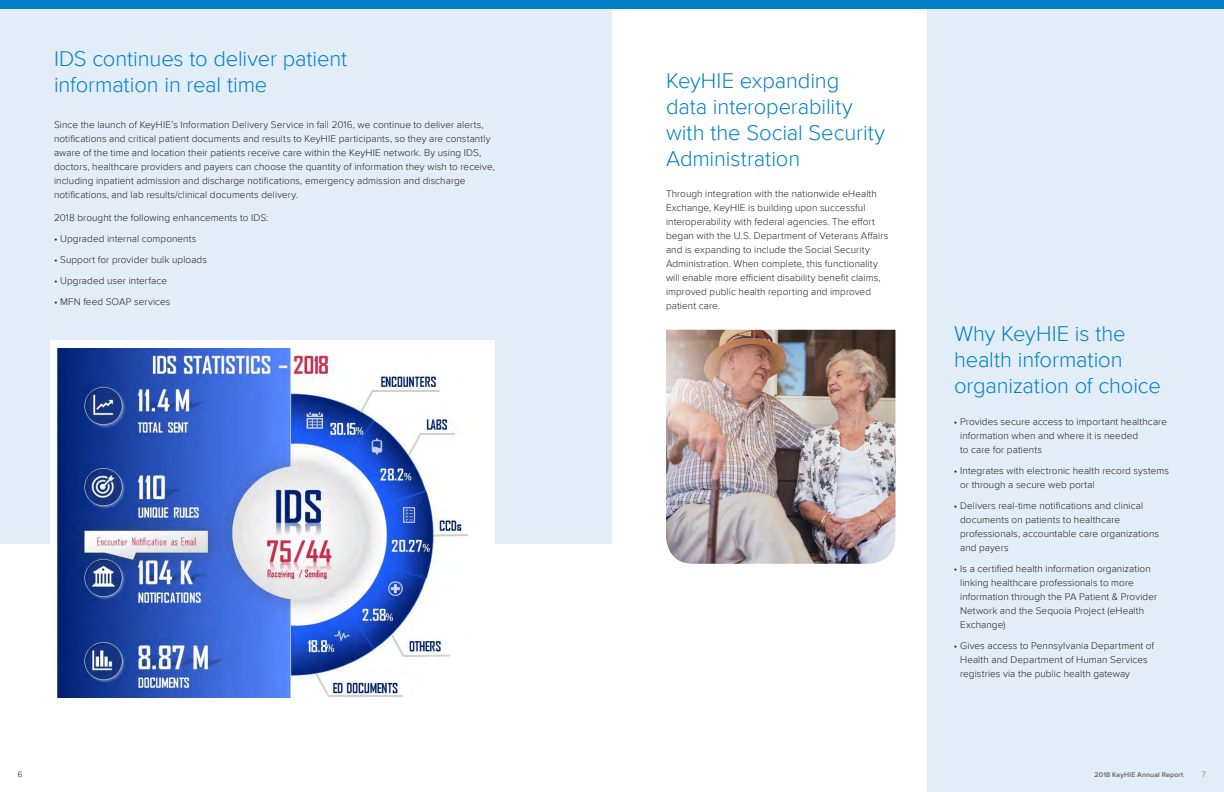
<style>
.page{position:relative;width:1224px;height:792px;background:#fff}
.page>*{position:absolute;margin:0;border:0;box-sizing:border-box;transform-origin:0 0}
.t1{font:300 22px/26px "Proxima Nova";letter-spacing:-.005em;color:#0081c7}
.t2{font:300 10px/14px "Proxima Nova";letter-spacing:.005em;color:#231f20}
.t3{font:300 8px "Proxima Nova";color:#616265}
.t4{font:600 7px "Proxima Nova";letter-spacing:.015em;color:#616265}
</style>
<div class="page">
<div style="left:927px;top:9px;width:297px;height:783px;background:#e3edf7"></div>
<div style="left:0;top:0;width:612px;height:544px;background:#e3edf7"></div>
<div style="left:51px;top:341px;width:444px;height:364px;background:#fff"></div>
<div style="left:0;top:0;width:612px;height:9px;background:#0081c7"></div>
<div style="left:612px;top:0;width:612px;height:9px;background:#0081c7"></div>
<img style="left:57px;top:348px;width:412px;height:349px">
<img style="left:666px;top:330px;width:230px;height:234px">
<p class="t1" style="left:54px;top:46px;width:295px">IDS continues to deliver patient information in real time</p>
<p class="t2" style="left:54px;top:118px;width:431px">Since the launch of KeyHIE’s Information Delivery Service in fall 2016, we continue to deliver alerts,</p>
<p class="t2" style="left:54px;top:132px;width:438px">notifications and critical patient documents and results to KeyHIE participants, so they are constantly</p>
<p class="t2" style="left:54px;top:146px;width:442px">aware of the time and location their patients receive care within the KeyHIE network. By using IDS, doctors, healthcare providers and payers can choose the quantity of information they wish to receive,</p>
<p class="t2" style="left:54px;top:174px;width:413px">including inpatient admission and discharge notifications, emergency admission and discharge notifications, and lab results/clinical documents delivery.</p>
<p class="t2" style="left:54px;top:211px;width:216px">2018 brought the following enhancements to IDS:</p>
<p class="t2" style="left:54px;top:232px;width:144px">• Upgraded internal components</p>
<p class="t2" style="left:54px;top:253px;width:155px">• Support for provider bulk uploads</p>
<p class="t2" style="left:54px;top:274px;width:115px">• Upgraded user interface</p>
<p class="t2" style="left:54px;top:295px;width:118px">• MFN feed SOAP services</p>
<p class="t1" style="left:666px;top:69px;width:221px">KeyHIE expanding data interoperability with the Social Security<br>Administration</p>
<p class="t2" style="left:666px;top:187px;width:212px">Through integration with the nationwide eHealth<br>Exchange, KeyHIE is building upon successful</p>
<p class="t2" style="left:666px;top:215px;width:224px">interoperability with federal agencies. The effort began with the U.S. Department of Veterans Affairs</p>
<p class="t2" style="left:666px;top:243px;width:213px">and is expanding to include the Social Security<br>Administration. When complete, this functionality</p>
<p class="t2" style="left:666px;top:271px;width:216px">will enable more efficient disability benefit claims,</p>
<p class="t2" style="left:666px;top:285px;width:207px">improved public health reporting and improved patient care.</p>
<p class="t1" style="left:954px;top:322px;width:208px">Why KeyHIE is the health information organization of choice</p>
<p class="t2" style="left:960px;top:415px;width:208px;text-indent:-6px">• Provides secure access to important healthcare information when and where it is needed<br>to care for patients</p>
<p class="t2" style="left:960px;top:464px;width:210px;text-indent:-6px">• Integrates with electronic health record systems or through a secure web portal</p>
<p class="t2" style="left:954px;top:499px;width:191px">• Delivers real-time notifications and clinical</p>
<p class="t2" style="left:960px;top:513px;width:200px">documents on patients to healthcare professionals, accountable care organizations and payers</p>
<p class="t2" style="left:954px;top:562px;width:198px">• Is a certified health information organization</p>
<p class="t2" style="left:960px;top:576px;width:199px">linking healthcare professionals to more information through the PA Patient &amp; Provider Network and the Sequoia Project (eHealth Exchange)</p>
<p class="t2" style="left:960px;top:639px;width:196px;text-indent:-6px">• Gives access to Pennsylvania Department of<br>Health and Department of Human Services registries via the public health gateway</p>
<p class="t3" style="left:18px;top:770px;width:6px">6</p>
<p class="t4" style="left:1095px;top:770px;width:90px">2018 KeyHIE Annual Report</p>
<p class="t3" style="left:1202px;top:770px;width:6px">7</p>
</div>
